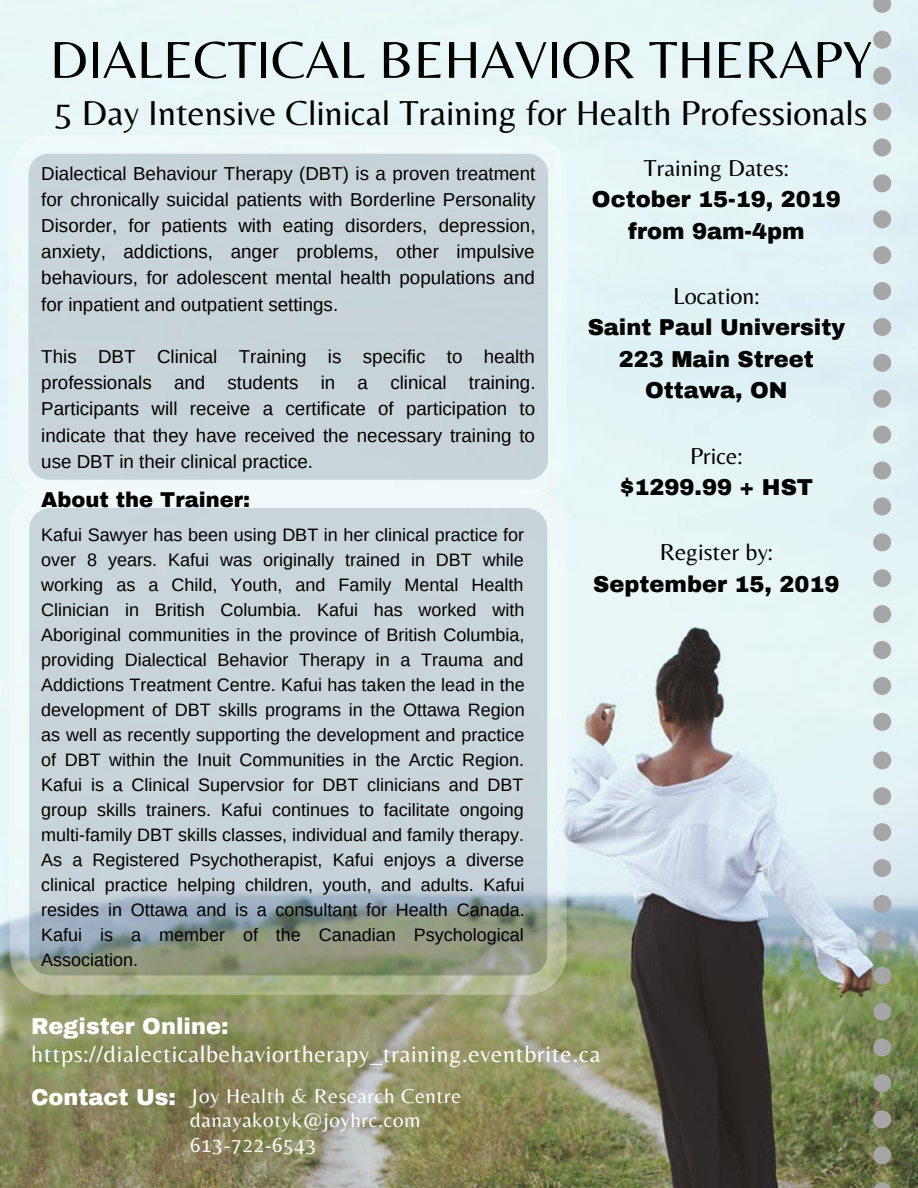
<style>
.page{position:relative;width:918px;height:1188px;background:#fff}
.page>*{position:absolute;margin:0;border:0;box-sizing:border-box;transform-origin:0 0}
.t1{font:54px "Belleza";color:#000}
.t2{font:36px "Belleza";color:#000}
.t3{font:24px "Belleza";letter-spacing:.03em;color:#fff}
.t4{font:24px "Belleza";color:#000}
.t5{font:900 22.5px/31.5px "Archivo";color:#000;text-align:center}
.t6{font:900 22.5px "Archivo";color:#fff}
.t7{font:21px/24.8px "Belleza";letter-spacing:.03em;color:#fff}
.t8{font:900 21px "Archivo";color:#000}
.t9{font:18.75px/26.2px "Arimo";color:#000;text-align:justify}
.t10{font:18px/25px "Arimo";color:#000;text-align:justify}
</style>
<div class="page">
<img style="left:0;top:0;width:918px;height:1188px">
<svg style="left:10px;top:135px;width:557px;height:354px;background:#ccd9dd"></svg>
<svg style="left:10px;top:489px;width:557px;height:506px;background:#c1cdcd"></svg>
<svg style="left:873px;top:713px;width:18px;height:18px"></svg>
<svg style="left:873px;top:677px;width:18px;height:18px"></svg>
<svg style="left:873px;top:641px;width:18px;height:18px"></svg>
<svg style="left:873px;top:605px;width:18px;height:18px"></svg>
<svg style="left:873px;top:569px;width:18px;height:18px"></svg>
<svg style="left:873px;top:533px;width:18px;height:18px"></svg>
<svg style="left:873px;top:497px;width:18px;height:18px"></svg>
<svg style="left:873px;top:462px;width:18px;height:18px"></svg>
<svg style="left:873px;top:426px;width:18px;height:18px"></svg>
<svg style="left:873px;top:390px;width:18px;height:18px"></svg>
<svg style="left:873px;top:354px;width:18px;height:18px"></svg>
<svg style="left:873px;top:318px;width:18px;height:18px"></svg>
<svg style="left:873px;top:282px;width:18px;height:18px"></svg>
<svg style="left:873px;top:246px;width:18px;height:18px"></svg>
<svg style="left:873px;top:210px;width:18px;height:18px"></svg>
<svg style="left:873px;top:174px;width:18px;height:18px"></svg>
<svg style="left:873px;top:138px;width:18px;height:18px"></svg>
<svg style="left:873px;top:103px;width:18px;height:18px"></svg>
<svg style="left:873px;top:67px;width:18px;height:18px"></svg>
<svg style="left:873px;top:31px;width:18px;height:18px"></svg>
<svg style="left:873px;top:0;width:18px;height:13px"></svg>
<svg style="left:873px;top:1182px;width:18px;height:6px"></svg>
<svg style="left:873px;top:1146px;width:18px;height:18px"></svg>
<svg style="left:873px;top:1110px;width:18px;height:18px"></svg>
<svg style="left:873px;top:1074px;width:18px;height:18px"></svg>
<svg style="left:873px;top:1039px;width:18px;height:18px"></svg>
<svg style="left:873px;top:1003px;width:18px;height:18px"></svg>
<svg style="left:873px;top:967px;width:18px;height:18px"></svg>
<svg style="left:873px;top:931px;width:18px;height:18px"></svg>
<svg style="left:873px;top:895px;width:18px;height:18px"></svg>
<svg style="left:873px;top:859px;width:18px;height:18px"></svg>
<svg style="left:873px;top:823px;width:18px;height:18px"></svg>
<svg style="left:873px;top:787px;width:18px;height:18px"></svg>
<svg style="left:873px;top:751px;width:18px;height:18px"></svg>
<h1 class="t1" style="left:50px;top:28px;width:824px">DIALECTICAL BEHAVIOR THERAPY</h1>
<h2 class="t2" style="left:55px;top:92px;width:814px">5 Day Intensive Clinical Training for Health Professionals</h2>
<p class="t9" style="left:41px;top:160px;width:496px">Dialectical Behaviour Therapy (DBT) is a proven treatment for chronically suicidal patients with Borderline Personality Disorder, for patients with eating disorders, depression, anxiety, addictions, anger problems, other impulsive behaviours, for adolescent mental health populations and for inpatient and outpatient settings.</p>
<p class="t9" style="left:41px;top:343px;width:496px">This DBT Clinical Training is specific to health professionals and students in a clinical training.<br>Participants will receive a certificate of participation to indicate that they have received the necessary training to use DBT in their clinical practice.</p>
<h3 class="t4" style="left:644px;top:153px;width:146px">Training Dates:</h3>
<p class="t5" style="left:592px;top:184px;width:250px">October 15-19, 2019 from 9am-4pm</p>
<h3 class="t4" style="left:673px;top:282px;width:88px">Location:</h3>
<p class="t5" style="left:588px;top:312px;width:259px">Saint Paul University<br>223 Main Street<br>Ottawa, ON</p>
<h3 class="t4" style="left:690px;top:441px;width:54px">Price:</h3>
<p class="t5" style="left:620px;top:472px;width:195px">$1299.99 + HST</p>
<p class="t8" style="left:41px;top:488px;width:210px">About the Trainer:</p>
<p class="t10" style="left:41px;top:522px;width:485px">Kafui Sawyer has been using DBT in her clinical practice for over 8 years. Kafui was originally trained in DBT while working as a Child, Youth, and Family Mental Health Clinician in British Columbia. Kafui has worked with Aboriginal communities in the province of British Columbia, providing Dialectical Behavior Therapy in a Trauma and Addictions Treatment Centre. Kafui has taken the lead in the development of DBT skills programs in the Ottawa Region as well as recently supporting the development and practice of DBT within the Inuit Communities in the Arctic Region.<br>Kafui is a Clinical Supervsior for DBT clinicians and DBT group skills trainers. Kafui continues to facilitate ongoing multi-family DBT skills classes, individual and family therapy.<br>As a Registered Psychotherapist, Kafui enjoys a diverse clinical practice helping children, youth, and adults. Kafui resides in Ottawa and is a consultant for Health Canada.<br>Kafui is a member of the Canadian Psychological Association.</p>
<p class="t6" style="left:31px;top:1014px;width:199px">Register Online:</p>
<h3 class="t4" style="left:660px;top:538px;width:115px">Register by:</h3>
<p class="t5" style="left:593px;top:569px;width:248px">September 15, 2019</p>
<h3 class="t3" style="left:31px;top:1040px;width:571px">https://dialecticalbehaviortherapy_training.eventbrite.ca</h3>
<p class="t6" style="left:31px;top:1085px;width:146px">Contact Us:</p>
<p class="t7" style="left:190px;top:1083px;width:272px">Joy Health &amp; Research Centre danayakotyk@joyhrc.com<br>613-722-6543</p>
</div>
